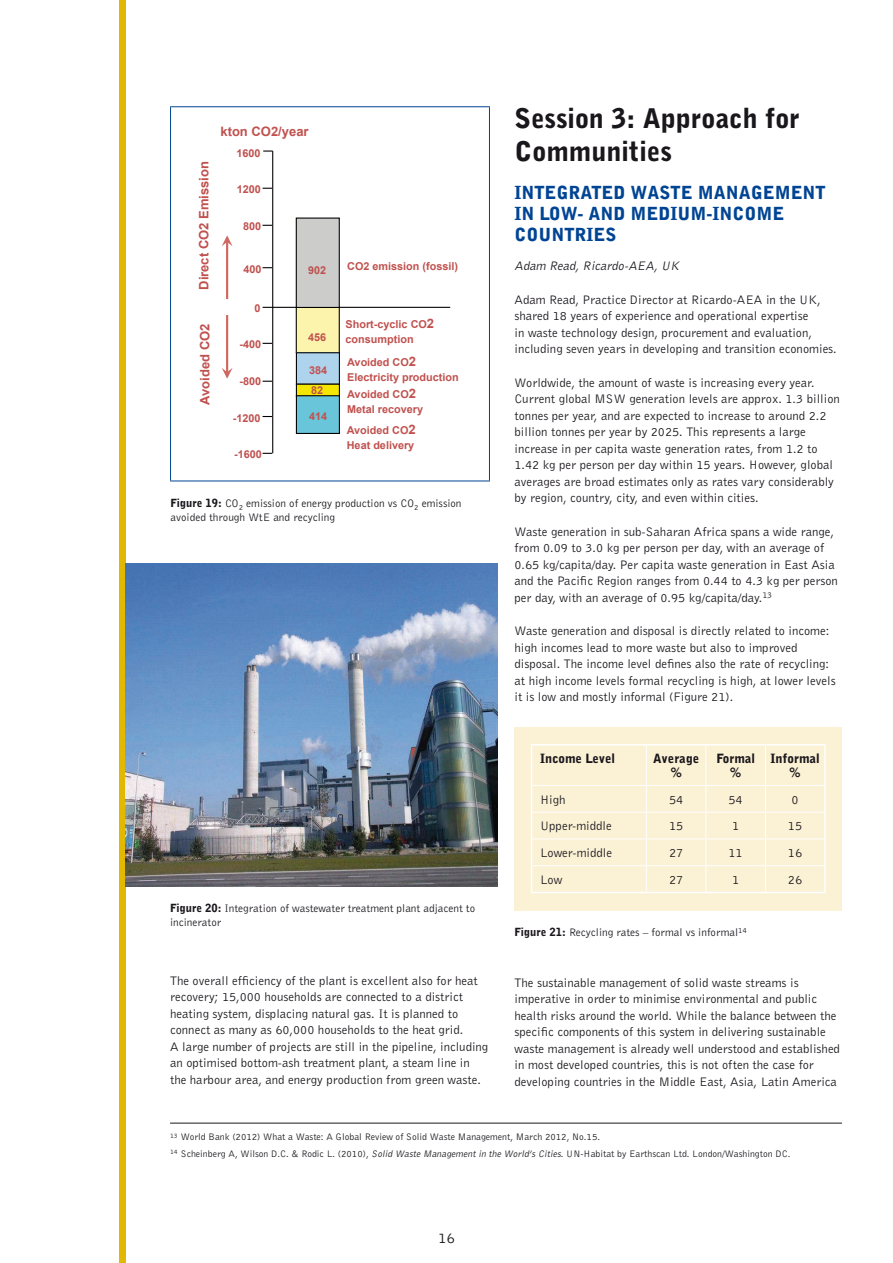
<style>
.page{position:relative;width:893px;height:1263px;background:#fff}
.page>*{position:absolute;margin:0;border:0;box-sizing:border-box;transform-origin:0 0}
.Head_II{font:900 27px/33px "Bell Gothic BT";color:#1a171c}
.Head_III_CAPS_0B4{font:900 18px/21px "Bell Gothic BT";color:#004494}
.t1{font:15px "Bell Gothic BT";color:#1a171c}
.t2{font:700 13.05px "Arial";color:#c0514e}
.Body__4{font:12.75px/16.5px "Bell Gothic BT";color:#1a171c}
.Body__1{font:12.75px "Bell Gothic BT";color:#1a171c}
.Body__1-2{font:900 12.75px/13.5px "Bell Gothic BT";color:#1a171c;text-align:center}
.Body__4-2{font:italic 12.75px "Bell Gothic BT";color:#1a171c}
.Head_Fig{font:11.25px/13.5px "Bell Gothic BT";color:#1a171c}
.t3{font:700 10.8px/14.9px "Arial";color:#c0514e}
.Footnote_II{font:9.75px "Bell Gothic BT";color:#1a171c}
.Footnote_I{font:9.75px "Bell Gothic BT";color:#1a171c}
.s1{font-size:13.05px}
.s2{font-weight:900}
.s3{font-style:italic}
</style>
<div class="page">
<div style="left:119px;top:0;width:6px;height:1263px;background:#e2b900"></div>
<hr style="left:170px;top:106px;width:320px;height:1px;background:#004494">
<hr style="left:170px;top:107px;width:1px;height:373px;background:#004494">
<hr style="left:489px;top:107px;width:1px;height:373px;background:#004494">
<hr style="left:170px;top:480px;width:320px;height:1px;background:#004494">
<hr style="left:263px;top:307px;width:187px;height:1px;background:#010000">
<hr style="left:272px;top:151px;width:1px;height:302px;background:#010000">
<svg style="left:263px;top:150px;width:10px;height:2px"></svg>
<hr style="left:226px;top:238px;width:2px;height:61px;background:#cf6861">
<svg style="left:222px;top:235px;width:11px;height:11px"></svg>
<hr style="left:226px;top:315px;width:2px;height:61px;background:#cf6861">
<svg style="left:222px;top:368px;width:11px;height:11px"></svg>
<div style="left:296px;top:307px;width:43px;height:46px;background:#fcf4ac"></div>
<div style="left:296px;top:307px;width:44px;height:46px;border:1px solid #010000"></div>
<div style="left:296px;top:218px;width:43px;height:89px;background:#cccccb"></div>
<div style="left:296px;top:218px;width:44px;height:90px;border:1px solid #010000"></div>
<div style="left:296px;top:353px;width:43px;height:31px;background:#aed3ed"></div>
<div style="left:296px;top:352px;width:44px;height:33px;border:1px solid #010000"></div>
<div style="left:296px;top:384px;width:43px;height:12px;background:#f5e602"></div>
<div style="left:296px;top:384px;width:44px;height:13px;border:1px solid #010000"></div>
<div style="left:296px;top:396px;width:43px;height:37px;background:#69c5d9"></div>
<div style="left:296px;top:395px;width:44px;height:39px;border:1px solid #010000"></div>
<img style="left:125px;top:563px;width:372px;height:323px">
<div style="left:514px;top:727px;width:328px;height:183px;background:#fbf1d5"></div>
<hr style="left:531px;top:744px;width:115px;height:1px;background:#fff">
<hr style="left:646px;top:744px;width:60px;height:1px;background:#fff">
<hr style="left:706px;top:744px;width:59px;height:1px;background:#fff">
<hr style="left:765px;top:744px;width:61px;height:1px;background:#fff">
<hr style="left:824px;top:745px;width:2px;height:40px;background:#fff">
<hr style="left:824px;top:785px;width:2px;height:27px;background:#fff">
<hr style="left:824px;top:812px;width:2px;height:27px;background:#fff">
<hr style="left:824px;top:839px;width:2px;height:27px;background:#fff">
<hr style="left:824px;top:866px;width:2px;height:26px;background:#fff">
<hr style="left:531px;top:892px;width:115px;height:1px;background:#fff">
<hr style="left:646px;top:892px;width:60px;height:1px;background:#fff">
<hr style="left:706px;top:892px;width:59px;height:1px;background:#fff">
<hr style="left:765px;top:892px;width:61px;height:1px;background:#fff">
<svg style="left:531px;top:745px;width:294px;height:147px"></svg>
<hr style="left:170px;top:1123px;width:672px;height:1px;background:#1a171c">
<p class="t2" style="left:195px;top:290px;width:130px;rotate:-90deg">Direct CO2 Emission</p>
<p class="t2" style="left:196px;top:405px;width:83px;rotate:-90deg">Avoided CO2</p>
<p class="t2" style="left:220px;top:122px;width:90px">kton CO2/year</p>
<p class="t3" style="left:236px;top:146px;width:26px">1600</p>
<p class="t3" style="left:237px;top:182px;width:26px">1200</p>
<p class="t3" style="left:243px;top:219px;width:20px">800</p>
<p class="t3" style="left:243px;top:262px;width:20px">400</p>
<p class="t3" style="left:255px;top:301px;width:8px">0</p>
<p class="t3" style="left:240px;top:337px;width:23px">-400</p>
<p class="t3" style="left:240px;top:374px;width:23px">-800</p>
<p class="t3" style="left:233px;top:411px;width:29px">-1200</p>
<p class="t3" style="left:234px;top:447px;width:29px">-1600</p>
<p class="t3" style="left:308px;top:263px;width:20px">902</p>
<p class="t3" style="left:347px;top:259px;width:112px">CO2 emission (fossil)</p>
<p class="t3" style="left:346px;top:317px;width:90px">Short-cyclic CO<span class="s1">2</span></p>
<p class="t3" style="left:308px;top:331px;width:20px">456</p>
<p class="t3" style="left:346px;top:332px;width:70px">consumption</p>
<p class="t3" style="left:309px;top:363px;width:20px">384</p>
<p class="t3" style="left:311px;top:383px;width:14px">82</p>
<p class="t3" style="left:309px;top:409px;width:20px">414</p>
<p class="t3" style="left:347px;top:355px;width:113px">Avoided CO<span class="s1">2<br></span>Electricity production</p>
<p class="t3" style="left:347px;top:387px;width:77px">Avoided CO<span class="s1">2<br></span>Metal recovery</p>
<p class="t3" style="left:347px;top:423px;width:70px">Avoided CO<span class="s1">2<br></span>Heat delivery</p>
<p class="Head_Fig" style="left:171px;top:496px;width:293px"><span class="s2">Figure 19:</span> CO<sub>2</sub> emission of energy production vs CO<sub>2</sub> emission avoided through WtE and recycling</p>
<p class="Head_Fig" style="left:170px;top:901px;width:307px"><span class="s2">Figure 20:</span> Integration of wastewater treatment plant adjacent to incinerator</p>
<p class="Body__4" style="left:170px;top:972px;width:320px">The overall efficiency of the plant is excellent also for heat recovery; 15,000 households are connected to a district heating system, displacing natural gas. It is planned to connect as many as 60,000 households to the heat grid.<br>A large number of projects are still in the pipeline, including an optimised bottom-ash treatment plant, a steam line in the harbour area, and energy production from green waste.</p>
<p class="Head_II" style="left:514px;top:101px;width:287px">Session 3: Approach for<br>Communities</p>
<p class="Head_III_CAPS_0B4" style="left:514px;top:182px;width:313px">INTEGRATED WASTE MANAGEMENT<br>IN LOW- AND MEDIUM-INCOME<br>COUNTRIES</p>
<p class="Body__4-2" style="left:514px;top:258px;width:169px">Adam Read, Ricardo-AEA, UK</p>
<p class="Body__4" style="left:514px;top:291px;width:324px">Adam Read, Practice Director at Ricardo-AEA in the UK, shared 18 years of experience and operational expertise<br>in waste technology design, procurement and evaluation, including seven years in developing and transition economies.</p>
<p class="Body__4" style="left:514px;top:374px;width:327px">Worldwide, the amount of waste is increasing every year.<br>Current global MSW generation levels are approx. 1.3 billion tonnes per year, and are expected to increase to around 2.2 billion tonnes per year by 2025. This represents a large increase in per capita waste generation rates, from 1.2 to 1.42 kg per person per day within 15 years. However, global averages are broad estimates only as rates vary considerably by region, country, city, and even within cities.</p>
<p class="Body__4" style="left:514px;top:523px;width:325px">Waste generation in sub-Saharan Africa spans a wide range, from 0.09 to 3.0 kg per person per day, with an average of 0.65 kg/capita/day. Per capita waste generation in East Asia and the Pacific Region ranges from 0.44 to 4.3 kg per person per day, with an average of 0.95 kg/capita/day.<sup>13</sup></p>
<p class="Body__4" style="left:514px;top:623px;width:323px">Waste generation and disposal is directly related to income: high incomes lead to more waste but also to improved disposal. The income level defines also the rate of recycling: at high income levels formal recycling is high, at lower levels it is low and mostly informal (Figure 21).</p>
<p class="Body__1-2" style="left:540px;top:752px;width:77px">Income Level</p>
<p class="Body__1-2" style="left:653px;top:752px;width:48px">Average %</p>
<p class="Body__1-2" style="left:716px;top:752px;width:40px">Formal %</p>
<p class="Body__1-2" style="left:770px;top:752px;width:51px">Informal %</p>
<p class="Body__1" style="left:540px;top:791px;width:27px">High</p>
<p class="Body__1" style="left:669px;top:791px;width:16px">54</p>
<p class="Body__1" style="left:729px;top:791px;width:16px">54</p>
<p class="Body__1" style="left:791px;top:791px;width:9px">0</p>
<p class="Body__1" style="left:540px;top:818px;width:73px">Upper-middle</p>
<p class="Body__1" style="left:669px;top:818px;width:16px">15</p>
<p class="Body__1" style="left:732px;top:818px;width:9px">1</p>
<p class="Body__1" style="left:788px;top:818px;width:16px">15</p>
<p class="Body__1" style="left:540px;top:845px;width:74px">Lower-middle</p>
<p class="Body__1" style="left:669px;top:845px;width:16px">27</p>
<p class="Body__1" style="left:729px;top:845px;width:16px">11</p>
<p class="Body__1" style="left:788px;top:845px;width:16px">16</p>
<p class="Body__1" style="left:540px;top:872px;width:24px">Low</p>
<p class="Body__1" style="left:669px;top:872px;width:16px">27</p>
<p class="Body__1" style="left:732px;top:872px;width:9px">1</p>
<p class="Body__1" style="left:788px;top:872px;width:16px">26</p>
<p class="Head_Fig" style="left:514px;top:925px;width:234px"><span class="s2">Figure 21:</span> Recycling rates – formal vs informal<sup>14</sup></p>
<p class="Body__4" style="left:514px;top:974px;width:327px">The sustainable management of solid waste streams is imperative in order to minimise environmental and public health risks around the world. While the balance between the specific components of this system in delivering sustainable waste management is already well understood and established in most developed countries, this is not often the case for developing countries in the Middle East, Asia, Latin America</p>
<p class="Footnote_I" style="left:170px;top:1131px;width:432px"><sup>13</sup> World Bank (2012) What a Waste: A Global Review of Solid Waste Management, March 2012, No.15.</p>
<p class="Footnote_II" style="left:170px;top:1147px;width:622px"><sup>14</sup> Scheinberg A, Wilson D.C. &amp; Rodic L. (2010), <span class="s3">Solid Waste Management in the World’s Cities</span>. UN-Habitat by Earthscan Ltd. London/Washington DC.</p>
<p class="t1" style="left:438px;top:1229px;width:18px">16</p>
</div>
